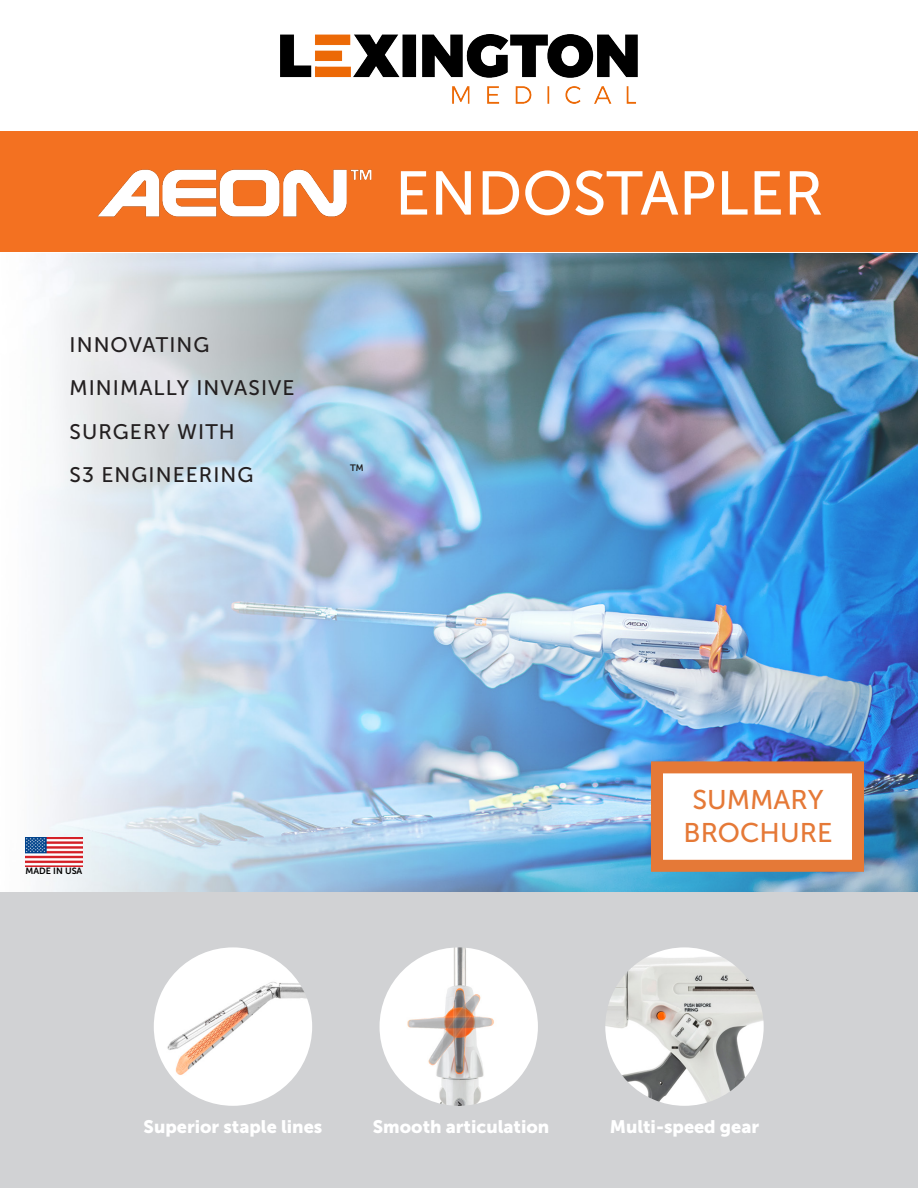
<style>
.page{position:relative;width:918px;height:1188px;background:#fff}
.page>*{position:absolute;margin:0;border:0;box-sizing:border-box;transform-origin:0 0}
.t1{font:61.5px "Museo Sans 500";color:#fff}
.t2{font:27px/32.4px "Museo Sans 500";color:#e57937;text-align:center}
.t3{font:21px/43.5px "Museo Sans 500";letter-spacing:.05em;color:#231f20}
.t4{font:18px "Museo Sans 900";color:#fff}
.t5{font:15px "Museo Sans 500";color:#231f20}
.Paragraph_Style_3{font:9px "Museo Sans 700";color:#000}
</style>
<div class="page">
<img style="left:0;top:253px;width:918px;height:640px">
<div style="left:0;top:893px;width:918px;height:295px;background:#d1d2d4"></div>
<div style="left:0;top:131px;width:918px;height:121px;background:#f37121"></div>
<img style="left:380px;top:947px;width:158px;height:159px;border-radius:79px">
<img style="left:605px;top:947px;width:159px;height:159px;border-radius:79px">
<img style="left:280px;top:35px;width:358px;height:68px">
<img style="left:81px;top:169px;width:307px;height:98px">
<img style="left:154px;top:947px;width:158px;height:159px;border-radius:79px">
<img style="left:25px;top:837px;width:58px;height:30px">
<div style="left:651px;top:761px;width:213px;height:111px;background:#fff;border:12px solid #e57937"></div>
<p class="t3" style="left:70px;top:323px;width:226px">INNOVATING<br>MINIMALLY INVASIVE<br>SURGERY WITH<br>S3 ENGINEERING</p>
<p class="t1" style="left:395px;top:160px;width:430px">ENDOSTAPLER</p>
<p class="t5" style="left:350px;top:461px;width:16px">™</p>
<p class="Paragraph_Style_3" style="left:26px;top:866px;width:58px">MADE IN USA</p>
<p class="t2" style="left:684px;top:784px;width:150px">SUMMARY<br>BROCHURE</p>
<p class="t4" style="left:144px;top:1116px;width:180px">Superior staple lines</p>
<p class="t4" style="left:373px;top:1116px;width:178px">Smooth articulation</p>
<p class="t4" style="left:610px;top:1116px;width:151px">Multi-speed gear</p>
</div>
